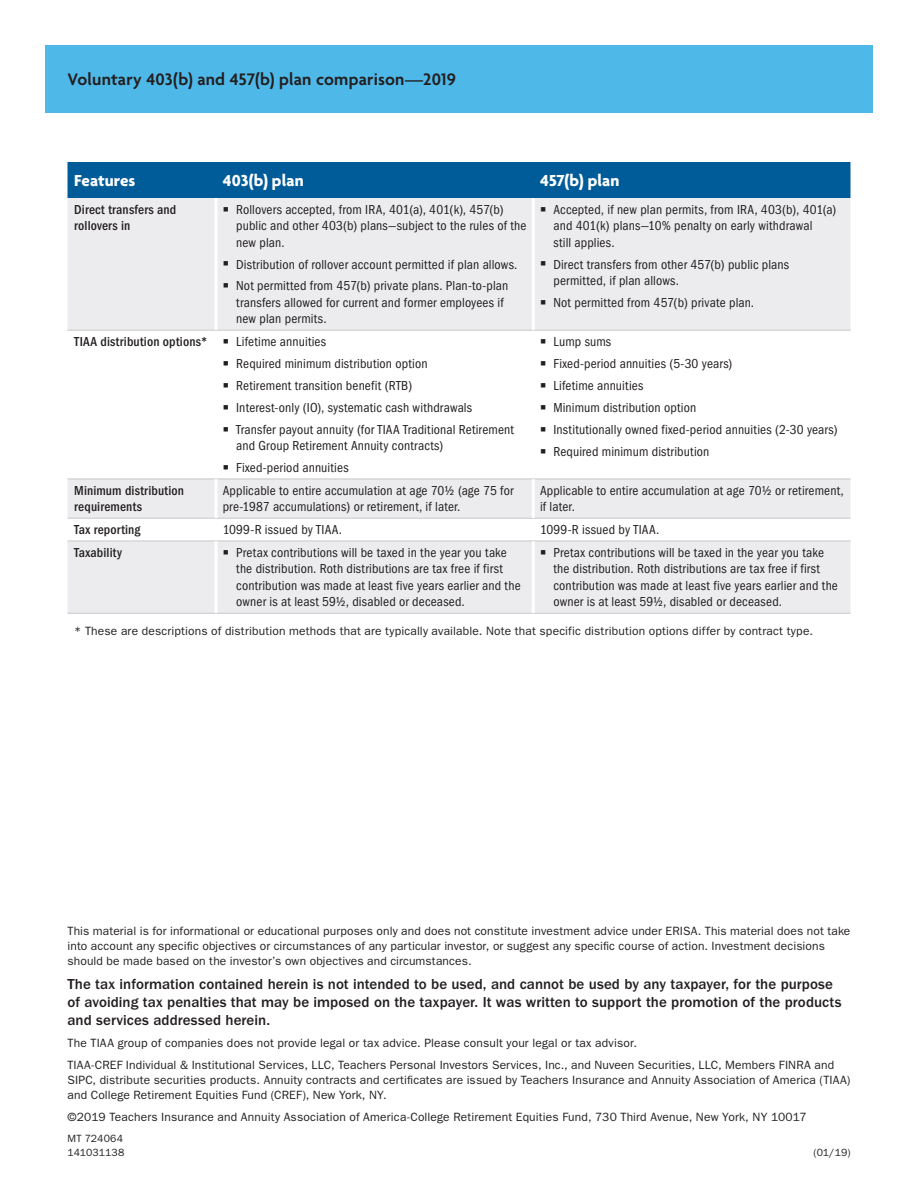
<style>
.page{position:relative;width:918px;height:1188px;background:#fff}
.page>*{position:absolute;margin:0;border:0;box-sizing:border-box;transform-origin:0 0}
._3A_Eyebrow__ASB_12{font:600 18px "Agenda";letter-spacing:.01em;color:#231f20}
._12B_Table_Header_Re{font:700 17.25px "Agenda";letter-spacing:.005em;color:#fff}
._16B_Legal__FGM_10_1{font:500 15px/18px "ITC Franklin Gothic Std";letter-spacing:.005em;color:#231f20}
._12D_Table_Body__FGC{font:condensed 13.5px/16.5px "ITC Franklin Gothic Std";letter-spacing:.01em;color:#231f20}
._12C_Table_Section_C{font:500 condensed 13.5px/16.5px "ITC Franklin Gothic Std";letter-spacing:.01em;color:#231f20}
._16A_Legal__FG_8_9{font:12px/15px "ITC Franklin Gothic Std";letter-spacing:.01em;color:#231f20}
._19A_Footnote__FG_8{font:12px "ITC Franklin Gothic Std";letter-spacing:.015em;color:#231f20}
._9A_Codes__F_7_9{font:10.5px/13.5px "ITC Franklin Gothic Std";letter-spacing:.01em;color:#231f20}
._11A_Code_Number__FG{font:10.5px "ITC Franklin Gothic Std";color:#231f20}
</style>
<div class="page">
<div style="left:68px;top:162px;width:782px;height:36px;background:#005c98"></div>
<svg style="left:68px;top:198px;width:782px;height:415px;fill:#ececee"></svg>
<hr style="left:68px;top:330px;width:148px;height:1px;background:#c7c8ca">
<hr style="left:216px;top:330px;width:317px;height:1px;background:#c7c8ca">
<hr style="left:533px;top:330px;width:317px;height:1px;background:#c7c8ca">
<hr style="left:68px;top:479px;width:148px;height:1px;background:#c7c8ca">
<hr style="left:216px;top:479px;width:317px;height:1px;background:#c7c8ca">
<hr style="left:533px;top:479px;width:317px;height:1px;background:#c7c8ca">
<hr style="left:68px;top:518px;width:148px;height:1px;background:#c7c8ca">
<hr style="left:216px;top:518px;width:317px;height:1px;background:#c7c8ca">
<hr style="left:533px;top:518px;width:317px;height:1px;background:#c7c8ca">
<hr style="left:68px;top:541px;width:148px;height:1px;background:#c7c8ca">
<hr style="left:216px;top:541px;width:317px;height:1px;background:#c7c8ca">
<hr style="left:533px;top:541px;width:317px;height:1px;background:#c7c8ca">
<hr style="left:68px;top:613px;width:148px;height:1px;background:#c7c8ca">
<hr style="left:216px;top:613px;width:317px;height:1px;background:#c7c8ca">
<hr style="left:533px;top:613px;width:317px;height:1px;background:#c7c8ca">
<hr style="left:214px;top:198px;width:4px;height:132px;background:#f7f7f7">
<hr style="left:532px;top:198px;width:3px;height:132px;background:#fff">
<hr style="left:214px;top:479px;width:4px;height:39px;background:#f5f5f6">
<hr style="left:532px;top:479px;width:3px;height:39px;background:#fff">
<hr style="left:214px;top:541px;width:4px;height:72px;background:#f5f5f6">
<hr style="left:532px;top:541px;width:3px;height:72px;background:#fff">
<div style="left:45px;top:45px;width:828px;height:67px;background:#4eb9e9"></div>
<svg style="left:224px;top:207px;width:4px;height:4px"></svg>
<svg style="left:224px;top:262px;width:4px;height:4px"></svg>
<svg style="left:224px;top:283px;width:4px;height:5px"></svg>
<svg style="left:541px;top:207px;width:4px;height:4px"></svg>
<svg style="left:541px;top:262px;width:4px;height:4px"></svg>
<svg style="left:541px;top:300px;width:4px;height:4px"></svg>
<svg style="left:224px;top:339px;width:4px;height:5px"></svg>
<svg style="left:224px;top:361px;width:4px;height:4px"></svg>
<svg style="left:224px;top:383px;width:4px;height:4px"></svg>
<svg style="left:224px;top:405px;width:4px;height:4px"></svg>
<svg style="left:224px;top:427px;width:4px;height:4px"></svg>
<svg style="left:224px;top:465px;width:4px;height:5px"></svg>
<svg style="left:541px;top:339px;width:4px;height:5px"></svg>
<svg style="left:541px;top:361px;width:4px;height:4px"></svg>
<svg style="left:541px;top:383px;width:4px;height:4px"></svg>
<svg style="left:541px;top:405px;width:4px;height:4px"></svg>
<svg style="left:541px;top:427px;width:4px;height:4px"></svg>
<svg style="left:541px;top:449px;width:4px;height:4px"></svg>
<svg style="left:224px;top:550px;width:4px;height:4px"></svg>
<svg style="left:541px;top:550px;width:4px;height:4px"></svg>
<p class="_3A_Eyebrow__ASB_12" style="left:68px;top:69px;width:390px">Voluntary 403(b) and 457(b) plan comparison—2019</p>
<p class="_12B_Table_Header_Re" style="left:74px;top:171px;width:63px">Features</p>
<p class="_12B_Table_Header_Re" style="left:223px;top:171px;width:82px">403(b) plan</p>
<p class="_12B_Table_Header_Re" style="left:540px;top:171px;width:81px">457(b) plan</p>
<p class="_12C_Table_Section_C" style="left:74px;top:201px;width:104px">Direct transfers and rollovers in</p>
<p class="_12D_Table_Body__FGC" style="left:236px;top:201px;width:292px">Rollovers accepted, from IRA, 401(a), 401(k), 457(b) public and other 403(b) plans—subject to the rules of the new plan.</p>
<p class="_12D_Table_Body__FGC" style="left:236px;top:256px;width:283px">Distribution of rollover account permitted if plan allows.</p>
<p class="_12D_Table_Body__FGC" style="left:236px;top:278px;width:274px">Not permitted from 457(b) private plans. Plan-to-plan transfers allowed for current and former employees if new plan permits.</p>
<p class="_12D_Table_Body__FGC" style="left:554px;top:201px;width:284px">Accepted, if new plan permits, from IRA, 403(b), 401(a) and 401(k) plans—10% penalty on early withdrawal<br>still applies.</p>
<p class="_12D_Table_Body__FGC" style="left:554px;top:256px;width:237px">Direct transfers from other 457(b) public plans permitted, if plan allows.</p>
<p class="_12D_Table_Body__FGC" style="left:554px;top:294px;width:202px">Not permitted from 457(b) private plan.</p>
<p class="_12C_Table_Section_C" style="left:74px;top:334px;width:135px">TIAA distribution options*</p>
<p class="_12D_Table_Body__FGC" style="left:236px;top:334px;width:91px">Lifetime annuities</p>
<p class="_12D_Table_Body__FGC" style="left:236px;top:356px;width:193px">Required minimum distribution option</p>
<p class="_12D_Table_Body__FGC" style="left:236px;top:377px;width:177px">Retirement transition benefit (RTB)</p>
<p class="_12D_Table_Body__FGC" style="left:236px;top:399px;width:237px">Interest-only (IO), systematic cash withdrawals</p>
<p class="_12D_Table_Body__FGC" style="left:236px;top:421px;width:279px">Transfer payout annuity (for TIAA Traditional Retirement and Group Retirement Annuity contracts)</p>
<p class="_12D_Table_Body__FGC" style="left:236px;top:460px;width:114px">Fixed‑period annuities</p>
<p class="_12D_Table_Body__FGC" style="left:554px;top:334px;width:59px">Lump sums</p>
<p class="_12D_Table_Body__FGC" style="left:554px;top:356px;width:180px">Fixed-period annuities (5-30 years)</p>
<p class="_12D_Table_Body__FGC" style="left:554px;top:377px;width:91px">Lifetime annuities</p>
<p class="_12D_Table_Body__FGC" style="left:554px;top:399px;width:144px">Minimum distribution option</p>
<p class="_12D_Table_Body__FGC" style="left:554px;top:421px;width:286px">Institutionally owned fixed-period annuities (2-30 years)</p>
<p class="_12D_Table_Body__FGC" style="left:554px;top:443px;width:157px">Required minimum distribution</p>
<p class="_12C_Table_Section_C" style="left:74px;top:482px;width:111px">Minimum distribution requirements</p>
<p class="_12D_Table_Body__FGC" style="left:223px;top:482px;width:292px">Applicable to entire accumulation at age 70½ (age 75 for pre-1987 accumulations) or retirement, if later.</p>
<p class="_12D_Table_Body__FGC" style="left:540px;top:482px;width:305px">Applicable to entire accumulation at age 70½ or retirement, if later.</p>
<p class="_12C_Table_Section_C" style="left:74px;top:522px;width:68px">Tax reporting</p>
<p class="_12D_Table_Body__FGC" style="left:223px;top:522px;width:121px">1099-R issued by TIAA.</p>
<p class="_12D_Table_Body__FGC" style="left:540px;top:522px;width:121px">1099-R issued by TIAA.</p>
<p class="_12C_Table_Section_C" style="left:74px;top:544px;width:49px">Taxability</p>
<p class="_12D_Table_Body__FGC" style="left:236px;top:544px;width:286px">Pretax contributions will be taxed in the year you take the distribution. Roth distributions are tax free if first contribution was made at least five years earlier and the owner is at least 59½, disabled or deceased.</p>
<p class="_12D_Table_Body__FGC" style="left:554px;top:544px;width:286px">Pretax contributions will be taxed in the year you take the distribution. Roth distributions are tax free if first contribution was made at least five years earlier and the owner is at least 59½, disabled or deceased.</p>
<p class="_19A_Footnote__FG_8" style="left:74px;top:624px;width:740px">* These are descriptions of distribution methods that are typically available. Note that specific distribution options differ by contract type.</p>
<p class="_16A_Legal__FG_8_9" style="left:68px;top:923px;width:784px">This material is for informational or educational purposes only and does not constitute investment advice under ERISA. This material does not take into account any specific objectives or circumstances of any particular investor, or suggest any specific course of action. Investment decisions should be made based on the investor’s own objectives and circumstances.</p>
<p class="_16B_Legal__FGM_10_1" style="left:68px;top:975px;width:775px">The tax information contained herein is not intended to be used, and cannot be used by any taxpayer, for the purpose of avoiding tax penalties that may be imposed on the taxpayer. It was written to support the promotion of the products and services addressed herein.</p>
<p class="_16A_Legal__FG_8_9" style="left:68px;top:1036px;width:571px">The TIAA group of companies does not provide legal or tax advice. Please consult your legal or tax advisor.</p>
<p class="_16A_Legal__FG_8_9" style="left:68px;top:1057px;width:785px">TIAA-CREF Individual &amp; Institutional Services, LLC, Teachers Personal Investors Services, Inc., and Nuveen Securities, LLC, Members FINRA and<br>SIPC, distribute securities products. Annuity contracts and certificates are issued by Teachers Insurance and Annuity Association of America (TIAA) and College Retirement Equities Fund (CREF), New York, NY.</p>
<p class="_16A_Legal__FG_8_9" style="left:68px;top:1109px;width:741px">©2019 Teachers Insurance and Annuity Association of America-College Retirement Equities Fund, 730 Third Avenue, New York, NY 10017</p>
<p class="_9A_Codes__F_7_9" style="left:68px;top:1132px;width:58px">MT 724064<br>141031138</p>
<p class="_11A_Code_Number__FG" style="left:814px;top:1146px;width:38px">(01/19)</p>
</div>
